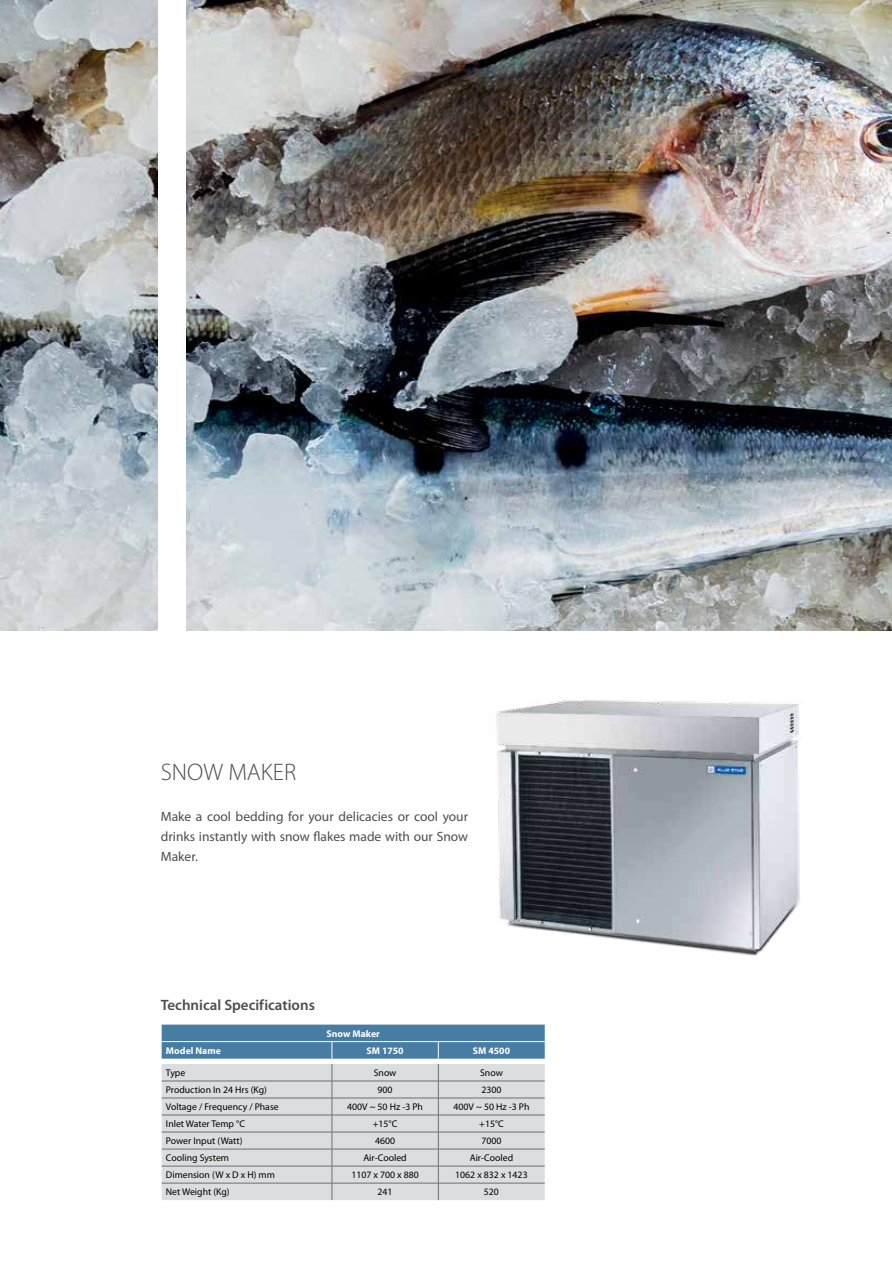
<style>
.page{position:relative;width:892px;height:1262px;background:#fff}
.page>*{position:absolute;margin:0;border:0;box-sizing:border-box;transform-origin:0 0}
.t1{font:300 24px "Myriad Pro";color:#4d4d4f}
.t2{font:600 15px "Myriad Pro";color:#4d4d4f}
.t3{font:13.5px/20.2px "Myriad Pro";color:#4d4d4f;text-align:justify}
.t4{font:9.75px "Myriad Pro";color:#000}
.t5{font:700 9.75px "Myriad Pro";color:#fff}
</style>
<div class="page">
<img style="left:496px;top:700px;width:305px;height:256px">
<img style="left:0;top:0;width:891px;height:631px">
<div style="left:158px;top:0;width:28px;height:654px;background:#fff"></div>
<svg style="left:162px;top:1024px;width:382px;height:175px;background:#bcc6cf"></svg>
<hr style="left:162px;top:1041px;width:170px;height:1px;background:#fff">
<hr style="left:332px;top:1041px;width:106px;height:1px;background:#fff">
<hr style="left:438px;top:1041px;width:106px;height:1px;background:#fff">
<h1 class="t1" style="left:161px;top:757px;width:137px">SNOW MAKER</h1>
<h3 class="t3" style="left:161px;top:805px;width:309px">Make a cool bedding for your delicacies or cool your drinks instantly with snow flakes made with our Snow Maker.</h3>
<h2 class="t2" style="left:161px;top:995px;width:155px">Technical Specifications</h2>
<p class="t5" style="left:326px;top:1026px;width:55px">Snow Maker</p>
<p class="t5" style="left:166px;top:1043px;width:56px">Model Name</p>
<p class="t5" style="left:366px;top:1043px;width:39px">SM 1750</p>
<p class="t5" style="left:472px;top:1043px;width:39px">SM 4500</p>
<p class="t4" style="left:166px;top:1066px;width:21px">Type</p>
<p class="t4" style="left:373px;top:1066px;width:24px">Snow</p>
<p class="t4" style="left:480px;top:1066px;width:24px">Snow</p>
<p class="t4" style="left:166px;top:1083px;width:102px">Production In 24 Hrs (Kg)</p>
<p class="t4" style="left:377px;top:1083px;width:17px">900</p>
<p class="t4" style="left:481px;top:1083px;width:22px">2300</p>
<p class="t4" style="left:166px;top:1100px;width:114px">Voltage / Frequency / Phase</p>
<p class="t4" style="left:347px;top:1100px;width:77px">400V ~ 50 Hz -3 Ph</p>
<p class="t4" style="left:453px;top:1100px;width:77px">400V ~ 50 Hz -3 Ph</p>
<p class="t4" style="left:166px;top:1117px;width:81px">Inlet Water Temp °C</p>
<p class="t4" style="left:372px;top:1117px;width:26px">+15°C</p>
<p class="t4" style="left:479px;top:1117px;width:26px">+15°C</p>
<p class="t4" style="left:166px;top:1134px;width:78px">Power Input (Watt)</p>
<p class="t4" style="left:375px;top:1134px;width:22px">4600</p>
<p class="t4" style="left:481px;top:1134px;width:22px">7000</p>
<p class="t4" style="left:166px;top:1151px;width:65px">Cooling System</p>
<p class="t4" style="left:363px;top:1151px;width:45px">Air-Cooled</p>
<p class="t4" style="left:469px;top:1151px;width:45px">Air-Cooled</p>
<p class="t4" style="left:166px;top:1168px;width:110px">Dimension (W x D x H) mm</p>
<p class="t4" style="left:351px;top:1168px;width:69px">1107 x 700 x 880</p>
<p class="t4" style="left:455px;top:1168px;width:74px">1062 x 832 x 1423</p>
<p class="t4" style="left:166px;top:1185px;width:65px">Net Weight (Kg)</p>
<p class="t4" style="left:377px;top:1185px;width:17px">241</p>
<p class="t4" style="left:483px;top:1185px;width:17px">520</p>
</div>
